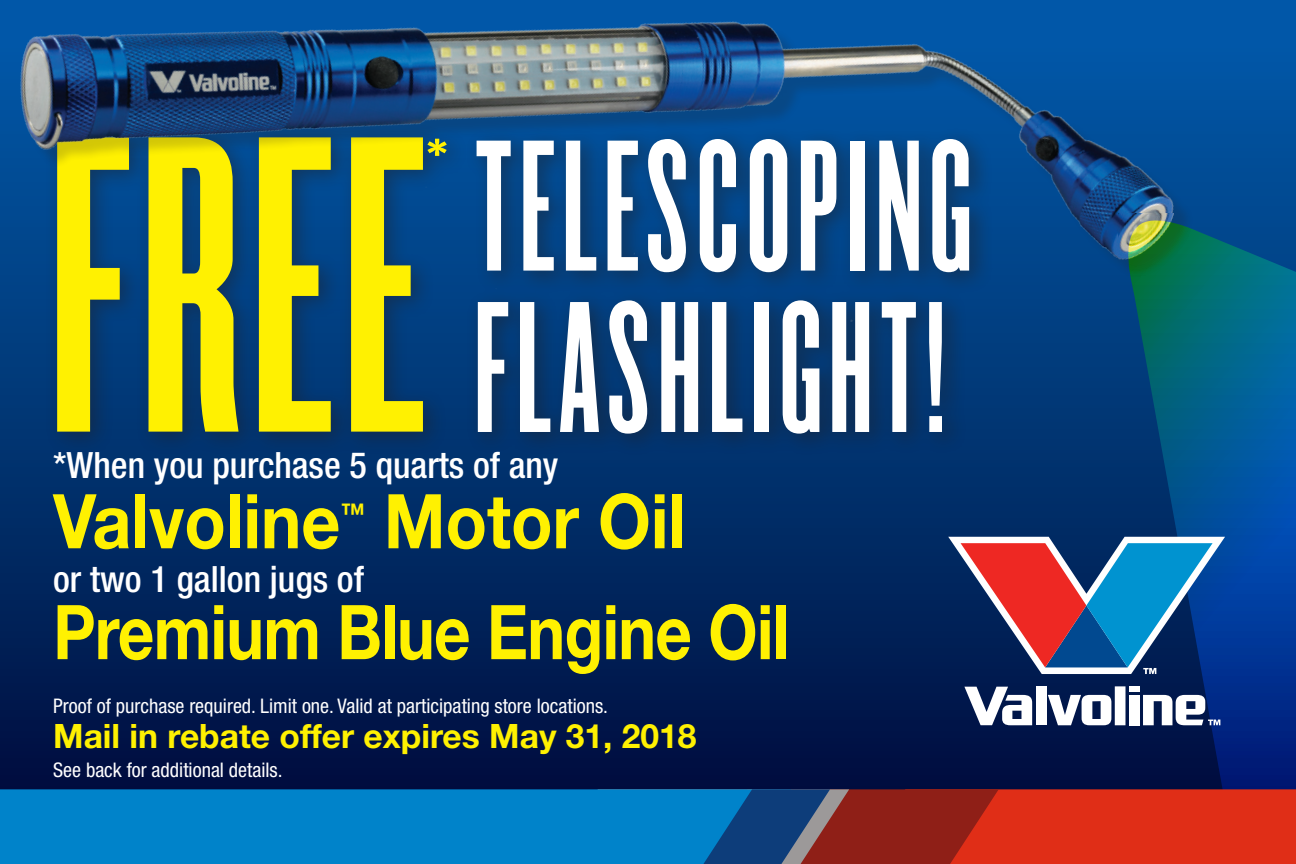
<style>
.page{position:relative;width:1296px;height:864px;background:#fff}
.page>*{position:absolute;margin:0;border:0;box-sizing:border-box;transform-origin:0 0}
.t1{font:367.8px "Champion HTF Flyweight";color:#fff101;scale:1.15 1}
.t2{font:162.3px "Champion HTF Flyweight";letter-spacing:.04em;color:#fff;scale:1.1 1}
.t3{font:700 75.6px "Helvetica Neue";letter-spacing:-.01em;color:#fff101;scale:.84 1}
.t4{font:700 75.6px "Helvetica Neue";letter-spacing:-.01em;color:#fff101;scale:.9 1}
.t5{font:57.3px "Champion HTF Flyweight";color:#fff101;scale:1.15 1}
.t6{font:500 condensed 36.3px "Helvetica Neue";color:#fff}
.t7{font:700 33.6px "Helvetica Neue";color:#fff101}
.t8{font:700 27.3px "Helvetica Neue";color:#fff101;scale:.9 1}
.t9{font:condensed 20.1px "Helvetica Neue";color:#fff}
</style>
<div class="page">
<div style="left:0;top:0;width:1296px;height:800px;background:linear-gradient(to bottom,#015dae,#00103f)"></div>
<div style="left:465px;top:127px;width:529px;height:329px;background:#231f20;opacity:.5"></div>
<div style="left:45px;top:124px;width:424px;height:331px;background:#231f20;opacity:.45"></div>
<img style="left:15px;top:0;width:1227px;height:334px">
<svg style="left:1118px;top:213px;width:178px;height:576px;background:#034b80"></svg>
<div style="left:0;top:789px;width:549px;height:75px;background:#0083ca"></div>
<svg style="left:549px;top:789px;width:747px;height:75px;background:#82434f"></svg>
<div style="left:1036px;top:686px;width:10px;height:39px;background:#fff"></div>
<div style="left:1115px;top:686px;width:11px;height:39px;background:#fff"></div>
<div style="left:1129px;top:695px;width:11px;height:30px;background:#fff"></div>
<div style="left:1129px;top:686px;width:11px;height:6px;background:#fff"></div>
<svg style="left:1048px;top:695px;width:63px;height:30px"></svg>
<svg style="left:964px;top:687px;width:68px;height:38px"></svg>
<svg style="left:948px;top:537px;width:277px;height:137px;background:#515b84"></svg>
<svg style="left:1143px;top:695px;width:77px;height:30px"></svg>
<p class="t1" style="left:49px;top:64px;width:330px">FREE</p>
<p class="t5" style="left:427px;top:127px;width:20px">*</p>
<p class="t2" style="left:474px;top:108px;width:453px">TELESCOPING</p>
<p class="t2" style="left:474px;top:270px;width:430px">FLASHLIGHT!</p>
<p class="t6" style="left:53px;top:443px;width:507px">*When you purchase 5 quarts of any</p>
<p class="t4" style="left:53px;top:475px;width:321px">Valvoline</p>
<p class="t8" style="left:340px;top:496px;width:29px">™</p>
<p class="t4" style="left:384px;top:475px;width:337px">Motor Oil</p>
<p class="t6" style="left:53px;top:557px;width:312px">or two 1 gallon jugs of</p>
<p class="t3" style="left:53px;top:585px;width:878px">Premium Blue Engine Oil</p>
<p class="t9" style="left:53px;top:694px;width:556px">Proof of purchase required. Limit one. Valid at participating store locations.</p>
<p class="t7" style="left:53px;top:716px;width:645px">Mail in rebate offer expires May 31, 2018</p>
<p class="t9" style="left:53px;top:758px;width:231px">See back for additional details.</p>
</div>
